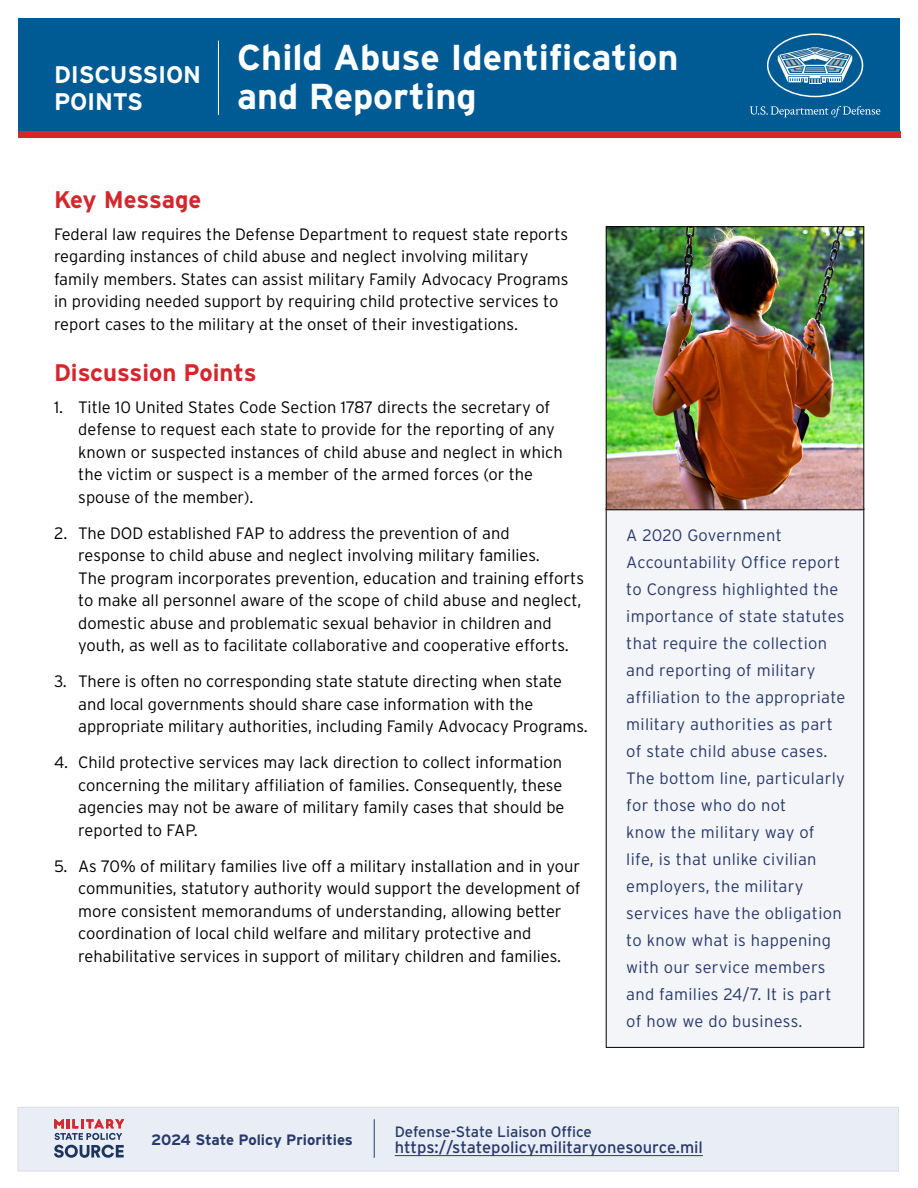
<style>
.page{position:relative;width:918px;height:1188px;background:#fff}
.page>*{position:absolute;margin:0;border:0;box-sizing:border-box;transform-origin:0 0}
.t1{font:700 36px/39px "Interstate";color:#fff}
.t2{font:700 24px "Interstate";color:#d3272e}
.t3{font:700 24px/27px "Interstate";letter-spacing:-.01em;color:#fff}
.t4{font:300 16.5px/22.5px "Interstate";color:#000}
.t5{font:300 16.5px/27px "Interstate";letter-spacing:.02em;color:#283a6b}
.t6{font:16.5px "Interstate";color:#283a6b}
.t7{font:15px "Interstate";color:#283a6b}
.t8{font:700 15px "Interstate";color:#283a6b}
</style>
<div class="page">
<div style="left:18px;top:18px;width:882px;height:113px;background:#005b94"></div>
<div style="left:18px;top:131px;width:882px;height:7px;background:#d3272e"></div>
<div style="left:18px;top:1107px;width:881px;height:64px;background:#e9edf5;border:1px solid #dcddde"></div>
<svg style="left:767px;top:33px;width:96px;height:64px"></svg>
<svg style="left:750px;top:106px;width:130px;height:11px"></svg>
<hr style="left:218px;top:41px;width:1px;height:74px;background:#fff">
<div style="left:606px;top:509px;width:258px;height:538px;background:#f4f5f8"></div>
<img style="left:608px;top:228px;width:254px;height:280px">
<div style="left:606px;top:226px;width:258px;height:284px;border:1px solid #000"></div>
<hr style="left:395px;top:1155px;width:308px;height:1px;background:#283a6b">
<svg style="left:54px;top:1119px;width:70px;height:39px"></svg>
<hr style="left:374px;top:1119px;width:1px;height:39px;background:#283a6b">
<p class="t3" style="left:54px;top:61px;width:148px">DISCUSSION<br>POINTS</p>
<h1 class="t1" style="left:237px;top:37px;width:443px">Child Abuse Identification and Reporting</h1>
<h2 class="t2" style="left:54px;top:186px;width:149px">Key Message</h2>
<p class="t4" style="left:54px;top:223px;width:516px">Federal law requires the Defense Department to request state reports regarding instances of child abuse and neglect involving military family members. States can assist military Family Advocacy Programs in providing needed support by requiring child protective services to report cases to the military at the onset of their investigations.</p>
<h2 class="t2" style="left:54px;top:359px;width:204px">Discussion Points</h2>
<p class="t4" style="left:78px;top:396px;width:486px;text-indent:-24px">1. Title 10 United States Code Section 1787 directs the secretary of defense to request each state to provide for the reporting of any known or suspected instances of child abuse and neglect in which the victim or suspect is a member of the armed forces (or the spouse of the member).</p>
<p class="t4" style="left:78px;top:522px;width:507px;text-indent:-24px">2. The DOD established FAP to address the prevention of and<br>response to child abuse and neglect involving military families.<br>The program incorporates prevention, education and training efforts to make all personnel aware of the scope of child abuse and neglect, domestic abuse and problematic sexual behavior in children and youth, as well as to facilitate collaborative and cooperative efforts.</p>
<p class="t4" style="left:78px;top:670px;width:511px;text-indent:-24px">3. There is often no corresponding state statute directing when state and local governments should share case information with the appropriate military authorities, including Family Advocacy Programs.</p>
<p class="t4" style="left:78px;top:751px;width:488px;text-indent:-24px">4. Child protective services may lack direction to collect information concerning the military affiliation of families. Consequently, these agencies may not be aware of military family cases that should be reported to FAP.</p>
<p class="t4" style="left:78px;top:855px;width:504px;text-indent:-24px">5. As 70% of military families live off a military installation and in your communities, statutory authority would support the development of more consistent memorandums of understanding, allowing better coordination of local child welfare and military protective and rehabilitative services in support of military children and families.</p>
<p class="t5" style="left:626px;top:522px;width:221px">A 2020 Government<br>Accountability Office report to Congress highlighted the importance of state statutes that require the collection and reporting of military affiliation to the appropriate military authorities as part of state child abuse cases.<br>The bottom line, particularly for those who do not<br>know the military way of life, is that unlike civilian employers, the military services have the obligation to know what is happening with our service members and families 24/7. It is part of how we do business.</p>
<p class="t8" style="left:151px;top:1132px;width:203px">2024 State Policy Priorities</p>
<p class="t7" style="left:395px;top:1123px;width:199px">Defense-State Liaison Office</p>
<p class="t6" style="left:395px;top:1138px;width:310px">https://statepolicy.militaryonesource.mil</p>
</div>
